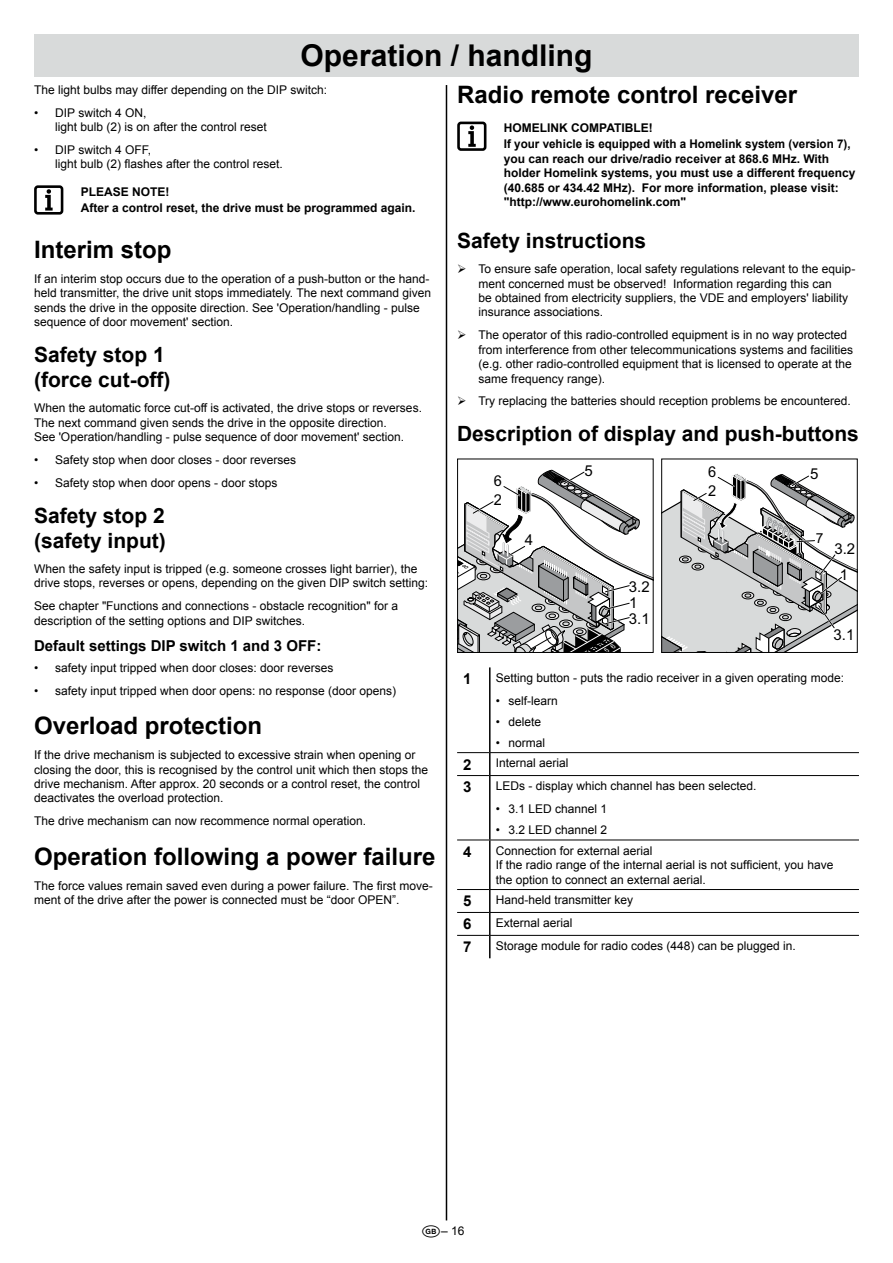
<style>
.page{position:relative;width:893px;height:1263px;background:#fff}
.page>*{position:absolute;margin:0;border:0;box-sizing:border-box;transform-origin:0 0}
.t1{font:700 30px "Arial";color:#000}
.t2{font:700 24px "Arial";color:#000}
.t3{font:700 21px/25.2px "Arial";color:#000}
.t4{font:700 15px "Arial";color:#000}
.t5{font:15px/26.1px "Arial";color:#000;text-align:center}
.t6{font:13.8px "Arial";color:#000}
.t7{font:12px/14.4px "Arial";color:#000}
.t8{font:700 12px/14.4px "Arial";color:#000}
.s1{font-family:"National Codes Europe";font-size:18px}
</style>
<div class="page">
<div style="left:34px;top:34px;width:825px;height:43px;background:#d8dada"></div>
<hr style="left:446px;top:85px;width:1px;height:1135px;background:#000">
<svg style="left:663px;top:474px;width:193px;height:177px"></svg>
<div style="left:661px;top:458px;width:197px;height:195px;border:1px solid #000"></div>
<hr style="left:489px;top:667px;width:2px;height:85px;background:#000">
<hr style="left:489px;top:753px;width:2px;height:22px;background:#000">
<hr style="left:489px;top:776px;width:2px;height:64px;background:#000">
<hr style="left:489px;top:840px;width:2px;height:49px;background:#000">
<hr style="left:489px;top:890px;width:2px;height:22px;background:#000">
<hr style="left:489px;top:913px;width:2px;height:22px;background:#000">
<hr style="left:489px;top:936px;width:2px;height:22px;background:#000">
<hr style="left:457px;top:752px;width:33px;height:1px;background:#000">
<hr style="left:490px;top:752px;width:369px;height:1px;background:#000">
<hr style="left:457px;top:775px;width:33px;height:1px;background:#000">
<hr style="left:490px;top:775px;width:369px;height:1px;background:#000">
<hr style="left:457px;top:840px;width:33px;height:1px;background:#000">
<hr style="left:490px;top:840px;width:369px;height:1px;background:#000">
<hr style="left:457px;top:889px;width:33px;height:1px;background:#000">
<hr style="left:490px;top:889px;width:369px;height:1px;background:#000">
<hr style="left:457px;top:912px;width:33px;height:1px;background:#000">
<hr style="left:490px;top:912px;width:369px;height:1px;background:#000">
<hr style="left:457px;top:935px;width:33px;height:1px;background:#000">
<hr style="left:490px;top:935px;width:369px;height:1px;background:#000">
<div style="left:34px;top:185px;width:29px;height:30px;border:3px solid #000;border-radius:3px"></div>
<svg style="left:45px;top:189px;width:8px;height:22px"></svg>
<div style="left:457px;top:122px;width:29px;height:29px;border:3px solid #000;border-radius:3px"></div>
<svg style="left:468px;top:125px;width:8px;height:22px"></svg>
<svg style="left:457px;top:469px;width:196px;height:184px"></svg>
<h1 class="t1" style="left:301px;top:36px;width:293px">Operation / handling</h1>
<p class="t7" style="left:34px;top:82px;width:295px">The light bulbs may differ depending on the DIP switch:</p>
<p class="t7" style="left:55px;top:105px;width:213px;text-indent:-21px">• DIP switch 4 ON,<br>light bulb (2) is on after the control reset</p>
<p class="t7" style="left:55px;top:143px;width:229px;text-indent:-21px">• DIP switch 4 OFF,<br>light bulb (2) flashes after the control reset.</p>
<p class="t8" style="left:81px;top:185px;width:25px">Please</p>
<p class="t8" style="left:132px;top:185px;width:18px">note</p>
<p class="t8" style="left:81px;top:183px;width:336px;line-height:16.5px;text-indent:85px">!<br>After a control reset, the drive must be programmed again.</p>
<h2 class="t2" style="left:34px;top:234px;width:139px">Interim stop</h2>
<p class="t7" style="left:34px;top:272px;width:399px">If an interim stop occurs due to the operation of a push-button or the hand&shy;held transmitter, the drive unit stops immediately. The next command given sends the drive in the opposite direction. See 'Operation/handling - pulse sequence of door movement' section.</p>
<h3 class="t3" style="left:34px;top:343px;width:138px">Safety stop 1 (force cut-off)</h3>
<p class="t7" style="left:34px;top:401px;width:389px">When the automatic force cut-off is activated, the drive stops or reverses.<br>The next command given sends the drive in the opposite direction.<br>See 'Operation/handling - pulse sequence of door movement' section.</p>
<p class="t7" style="left:34px;top:453px;width:264px">• Safety stop when door closes - door reverses</p>
<p class="t7" style="left:34px;top:475px;width:245px">• Safety stop when door opens - door stops</p>
<h3 class="t3" style="left:34px;top:503px;width:133px">Safety stop 2 (safety input)</h3>
<p class="t7" style="left:34px;top:562px;width:395px">When the safety input is tripped (e.g. someone crosses light barrier), the drive stops, reverses or opens, depending on the given DIP switch setting:</p>
<p class="t7" style="left:34px;top:599px;width:366px">See chapter "Functions and connections - obstacle recognition" for a description of the setting options and DIP switches.</p>
<p class="t4" style="left:34px;top:636px;width:289px">Default settings DIP switch 1 and 3 OFF:</p>
<p class="t7" style="left:34px;top:661px;width:301px">• safety input tripped when door closes: door reverses</p>
<p class="t7" style="left:34px;top:683px;width:364px">• safety input tripped when door opens: no response (door opens)</p>
<h2 class="t2" style="left:34px;top:710px;width:230px">Overload protection</h2>
<p class="t7" style="left:34px;top:748px;width:396px">If the drive mechanism is subjected to excessive strain when opening or closing the door, this is recognised by the control unit which then stops the drive mechanism. After approx. 20 seconds or a control reset, the control deactivates the overload protection.</p>
<p class="t7" style="left:34px;top:814px;width:334px">The drive mechanism can now recommence normal operation.</p>
<h2 class="t2" style="left:34px;top:840px;width:403px">Operation following a power failure</h2>
<p class="t7" style="left:34px;top:878px;width:400px">The force values remain saved even during a power failure. The first move&shy;ment of the drive after the power is connected must be “door OPEN”.</p>
<h2 class="t2" style="left:457px;top:78px;width:342px">Radio remote control receiver</h2>
<p class="t8" style="left:504px;top:121px;width:19px">Home</p>
<p class="t8" style="left:540px;top:121px;width:40px">link compatib</p>
<p class="t8" style="left:504px;top:120px;width:348px;line-height:16.5px;text-indent:130px">le!<br>If your vehicle is equipped with a Homelink system (version 7),</p>
<p class="t8" style="left:504px;top:152px;width:353px">you can reach our drive/radio receiver at 868.6 MHz. With holder Homelink systems, you must use a different frequency (40.685 or 434.42 MHz). For more information, please visit: "http://www.eurohomelink.com"</p>
<h3 class="t3" style="left:457px;top:229px;width:191px">Safety instructions</h3>
<p class="t7" style="left:478px;top:262px;width:378px">To ensure safe operation, local safety regulations relevant to the equip&shy;ment concerned must be observed! Information regarding this can<br>be obtained from electricity suppliers, the VDE and employers' liability insurance associations.</p>
<p class="t7" style="left:478px;top:328px;width:376px">The operator of this radio-controlled equipment is in no way protected from interference from other telecommunications systems and facilities (e.g. other radio-controlled equipment that is licensed to operate at the same frequency range).</p>
<p class="t7" style="left:478px;top:394px;width:374px">Try replacing the batteries should reception problems be encountered.</p>
<h3 class="t3" style="left:457px;top:422px;width:403px">Description of display and push-buttons</h3>
<p class="t5" style="left:810px;top:461px;width:10px">5</p>
<p class="t5" style="left:708px;top:478px;width:10px">2</p>
<p class="t5" style="left:585px;top:457px;width:10px">5</p>
<p class="t5" style="left:708px;top:459px;width:10px">6</p>
<p class="t5" style="left:494px;top:468px;width:10px">6</p>
<p class="t5" style="left:494px;top:487px;width:10px">2</p>
<p class="t5" style="left:525px;top:527px;width:10px">4</p>
<p class="t5" style="left:629px;top:580px;width:22px;line-height:15.3px;text-align:left">3.2<br>1</p>
<p class="t5" style="left:629px;top:606px;width:22px">3.1</p>
<p class="t6" style="left:816px;top:529px;width:9px">7</p>
<p class="t5" style="left:834px;top:536px;width:22px">3.2<br>1</p>
<p class="t5" style="left:833px;top:622px;width:22px">3.1</p>
<p class="t4" style="left:463px;top:669px;width:10px">1</p>
<p class="t7" style="left:496px;top:671px;width:350px">Setting button - puts the radio receiver in a given operating mode:</p>
<p class="t7" style="left:496px;top:694px;width:64px">• self-learn</p>
<p class="t7" style="left:496px;top:714px;width:47px">• delete</p>
<p class="t7" style="left:496px;top:735px;width:51px">• normal</p>
<p class="t4" style="left:463px;top:754px;width:10px">2</p>
<p class="t7" style="left:496px;top:756px;width:74px">Internal aerial</p>
<p class="t4" style="left:463px;top:777px;width:10px">3</p>
<p class="t7" style="left:496px;top:779px;width:262px">LEDs - display which channel has been selected.</p>
<p class="t7" style="left:496px;top:802px;width:113px">• 3.1 LED channel 1</p>
<p class="t7" style="left:496px;top:823px;width:113px">• 3.2 LED channel 2</p>
<p class="t4" style="left:463px;top:842px;width:10px">4</p>
<p class="t7" style="left:496px;top:843px;width:339px">Connection for external aerial<br>If the radio range of the internal aerial is not sufficient, you have the option to connect an external aerial.</p>
<p class="t4" style="left:463px;top:891px;width:10px">5</p>
<p class="t7" style="left:496px;top:893px;width:139px">Hand-held transmitter key</p>
<p class="t4" style="left:463px;top:914px;width:10px">6</p>
<p class="t7" style="left:496px;top:916px;width:78px">External aerial</p>
<p class="t4" style="left:463px;top:937px;width:10px">7</p>
<p class="t7" style="left:496px;top:939px;width:302px">Storage module for radio codes (448) can be plugged in.</p>
<p class="t7" style="left:422px;top:1224px;width:44px"><span class="s1">t</span>– 16</p>
</div>
